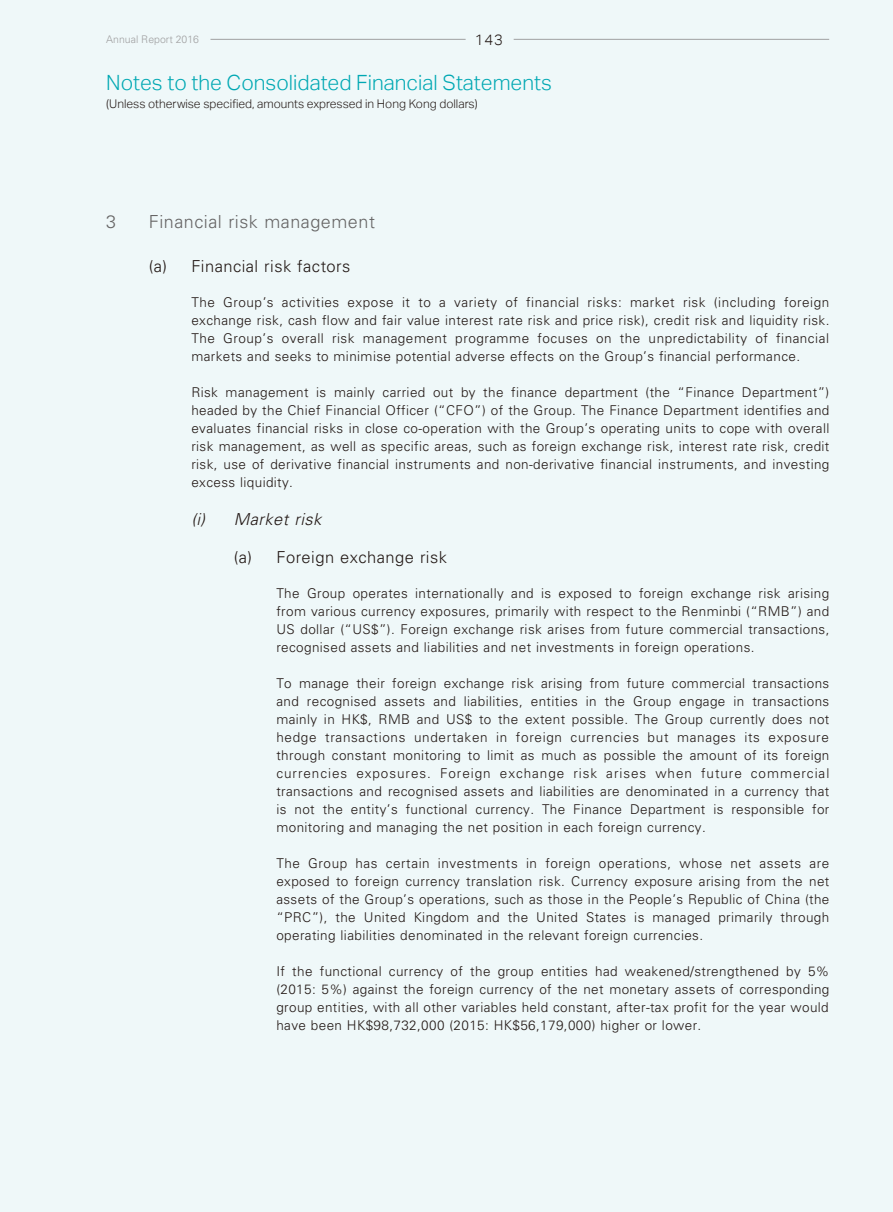
<style>
.page{position:relative;width:893px;height:1212px;background:#eff8f9}
.page>*{position:absolute;margin:0;border:0;box-sizing:border-box;transform-origin:0 0}
.t1{font:300 21px "Aktiv Grotesk";color:#00a8b3}
.t2{font:300 18px "Univers LT Std";letter-spacing:.03em;color:#666565}
.t3{font:300 16.5px "Univers LT Std";letter-spacing:.03em;color:#231916}
.t4{font:italic 300 16.5px "Univers LT Std";letter-spacing:.03em;color:#231916}
.t5{font:300 15px "Aktiv Grotesk";color:#231916}
.t6{font:300 13.5px/18px "Univers LT Std";letter-spacing:.03em;color:#231916;text-align:justify}
.t7{font:300 12px "Aktiv Grotesk";color:#231916}
.t8{font:300 10.5px "Univers LT Std";color:#a0a0a1}
</style>
<div class="page">
<hr style="left:210px;top:39px;width:256px;height:1px;background:#a0a0a1">
<hr style="left:514px;top:39px;width:315px;height:1px;background:#a0a0a1">
<p class="t5" style="left:475px;top:31px;width:30px">143</p>
<p class="t8" style="left:106px;top:33px;width:94px">Annual Report 2016</p>
<h1 class="t1" style="left:106px;top:71px;width:447px">Notes to the Consolidated Financial Statements</h1>
<p class="t7" style="left:106px;top:97px;width:373px">(Unless otherwise specified, amounts expressed in Hong Kong dollars)</p>
<h2 class="t2" style="left:106px;top:210px;width:12px">3</h2>
<h2 class="t2" style="left:149px;top:210px;width:228px">Financial risk management</h2>
<p class="t3" style="left:149px;top:256px;width:203px">(a) Financial risk factors</p>
<p class="t6" style="left:191px;top:293px;width:640px">The Group’s activities expose it to a variety of financial risks: market risk (including foreign exchange risk, cash flow and fair value interest rate risk and price risk), credit risk and liquidity risk.<br>The Group’s overall risk management programme focuses on the unpredictability of financial markets and seeks to minimise potential adverse effects on the Group’s financial performance.</p>
<p class="t6" style="left:191px;top:383px;width:640px">Risk management is mainly carried out by the finance department (the “Finance Department”) headed by the Chief Financial Officer (“CFO”) of the Group. The Finance Department identifies and evaluates financial risks in close co-operation with the Group’s operating units to cope with overall risk management, as well as specific areas, such as foreign exchange risk, interest rate risk, credit risk, use of derivative financial instruments and non-derivative financial instruments, and investing excess liquidity.</p>
<p class="t4" style="left:191px;top:509px;width:132px">(i) Market risk</p>
<p class="t3" style="left:234px;top:547px;width:215px">(a) Foreign exchange risk</p>
<p class="t6" style="left:276px;top:584px;width:554px">The Group operates internationally and is exposed to foreign exchange risk arising from various currency exposures, primarily with respect to the Renminbi (“RMB”) and US dollar (“US$”). Foreign exchange risk arises from future commercial transactions, recognised assets and liabilities and net investments in foreign operations.</p>
<p class="t6" style="left:276px;top:674px;width:554px">To manage their foreign exchange risk arising from future commercial transactions and recognised assets and liabilities, entities in the Group engage in transactions mainly in HK$, RMB and US$ to the extent possible. The Group currently does not hedge transactions undertaken in foreign currencies but manages its exposure through constant monitoring to limit as much as possible the amount of its foreign currencies exposures. Foreign exchange risk arises when future commercial transactions and recognised assets and liabilities are denominated in a currency that is not the entity’s functional currency. The Finance Department is responsible for monitoring and managing the net position in each foreign currency.</p>
<p class="t6" style="left:276px;top:854px;width:555px">The Group has certain investments in foreign operations, whose net assets are exposed to foreign currency translation risk. Currency exposure arising from the net assets of the Group’s operations, such as those in the People’s Republic of China (the “PRC”), the United Kingdom and the United States is managed primarily through operating liabilities denominated in the relevant foreign currencies.</p>
<p class="t6" style="left:276px;top:962px;width:554px">If the functional currency of the group entities had weakened/strengthened by 5% (2015: 5%) against the foreign currency of the net monetary assets of corresponding group entities, with all other variables held constant, after-tax profit for the year would have been HK$98,732,000 (2015: HK$56,179,000) higher or lower.</p>
</div>
